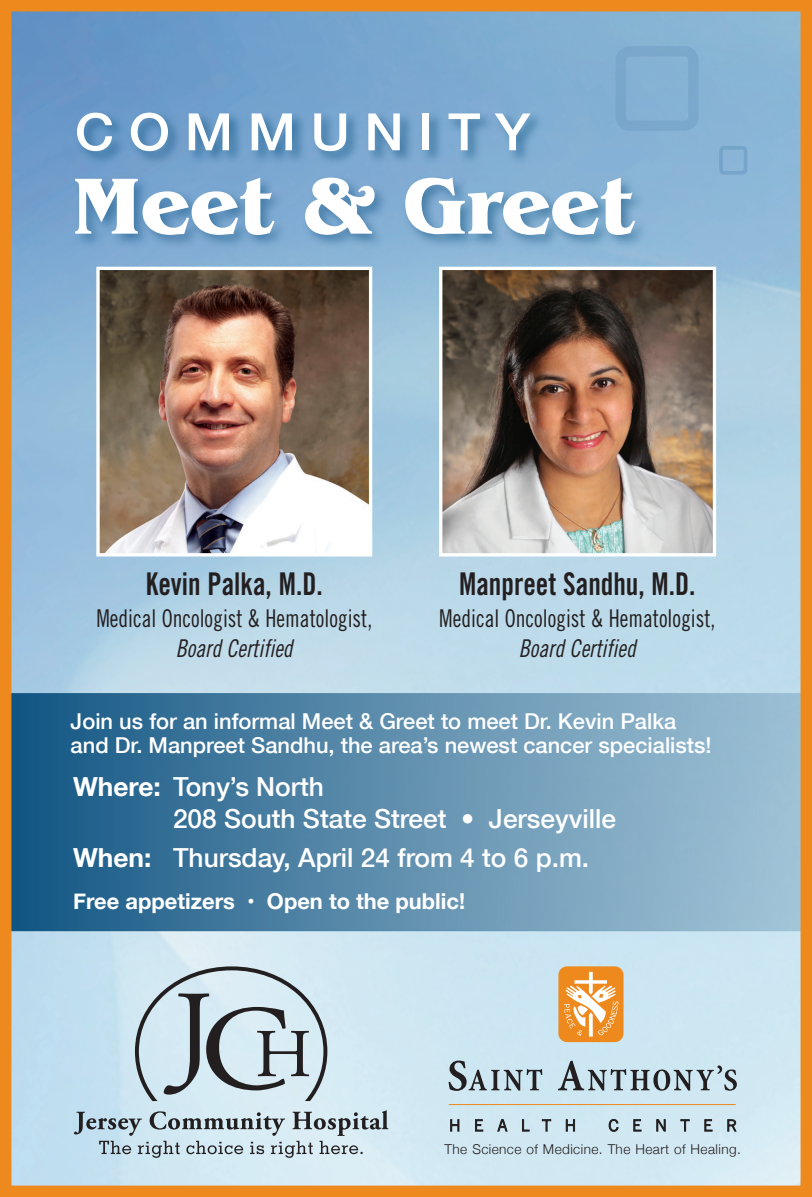
<style>
.page{position:relative;width:812px;height:1197px;background:#fff}
.page>*{position:absolute;margin:0;border:0;box-sizing:border-box;transform-origin:0 0}
.t1{font:700 82.25px "Benguiat IT Cby BT";letter-spacing:-.01em;color:#fff}
.t2{font:500 51.62px "Helvetica Neue";letter-spacing:.27em;color:#fff;scale:1.05 1}
.t3{font:31.32px "Trade Gothic Bold Cond Twenty";color:#231f20;scale:.9 1}
.t4{font:500 26.25px/31.5px "Helvetica Neue";color:#fff}
.t5{font:24.5px "Trade Gothic Cond Eighteen";color:#231f20;scale:.9 1}
.t6{font:24.5px "Trade Gothic Cond Eighteen Obl";color:#231f20;scale:.9 1}
.t7{font:500 21.88px/24.5px "Helvetica Neue";color:#fff}
.t8{font:700 21.88px "Helvetica Neue";color:#fff}
.t9{font:300 13.65px "Helvetica Neue";letter-spacing:.03em;color:#231f20}
.s1{font-weight:700}
</style>
<div class="page">
<img style="left:12px;top:12px;width:787px;height:1173px">
<svg style="left:12px;top:693px;width:787px;height:238px;background:#5e8eae"></svg>
<div style="left:74px;top:109px;width:471px;height:58px;background:#105583;opacity:.53"></div>
<svg style="left:615px;top:46px;width:83px;height:85px;background:#80add0"></svg>
<div style="left:718px;top:146px;width:29px;height:29px;border:4px solid #6597c0;border-radius:3px"></div>
<div style="left:73px;top:174px;width:576px;height:76px;background:#105583;opacity:.53"></div>
<svg style="left:135px;top:966px;width:192px;height:135px;background:#b7c7cf"></svg>
<svg style="left:74px;top:1110px;width:314px;height:48px;background:#b3c4cd"></svg>
<div style="left:0;top:0;width:811px;height:1197px;border:11px solid #ed891d"></div>
<svg style="left:449px;top:1119px;width:10px;height:13px"></svg>
<svg style="left:474px;top:1119px;width:9px;height:13px"></svg>
<svg style="left:496px;top:1119px;width:12px;height:13px"></svg>
<svg style="left:521px;top:1119px;width:8px;height:13px"></svg>
<svg style="left:541px;top:1119px;width:10px;height:13px"></svg>
<svg style="left:565px;top:1119px;width:10px;height:13px"></svg>
<svg style="left:608px;top:1118px;width:11px;height:14px"></svg>
<svg style="left:632px;top:1119px;width:9px;height:13px"></svg>
<svg style="left:655px;top:1118px;width:10px;height:14px"></svg>
<svg style="left:679px;top:1119px;width:10px;height:13px"></svg>
<svg style="left:703px;top:1119px;width:9px;height:13px"></svg>
<svg style="left:726px;top:1119px;width:11px;height:13px"></svg>
<svg style="left:448px;top:1061px;width:94px;height:30px;background:#a1b3bc"></svg>
<svg style="left:557px;top:1061px;width:179px;height:30px;background:#a4b7bf"></svg>
<hr style="left:448px;top:1104px;width:287px;height:1px;background:#ed891d">
<svg style="left:558px;top:966px;width:65px;height:76px"></svg>
<img style="left:100px;top:271px;width:268px;height:282px">
<div style="left:96px;top:267px;width:276px;height:290px;border:3px solid #fff"></div>
<img style="left:443px;top:271px;width:268px;height:282px">
<div style="left:439px;top:267px;width:276px;height:290px;border:3px solid #fff"></div>
<h2 class="t2" style="left:75px;top:90px;width:435px">COMMUNITY</h2>
<h1 class="t1" style="left:71px;top:155px;width:565px">Meet &amp; Greet</h1>
<h3 class="t3" style="left:146px;top:565px;width:198px">Kevin Palka, M.D.</h3>
<p class="t5" style="left:96px;top:604px;width:308px">Medical Oncologist &amp; Hematologist,</p>
<p class="t6" style="left:176px;top:634px;width:131px">Board Certified</p>
<h3 class="t3" style="left:459px;top:565px;width:264px">Manpreet Sandhu, M.D.</h3>
<p class="t5" style="left:439px;top:604px;width:308px">Medical Oncologist &amp; Hematologist,</p>
<p class="t6" style="left:518px;top:634px;width:131px">Board Certified</p>
<p class="t7" style="left:71px;top:708px;width:642px">Join us for an informal Meet &amp; Greet to meet Dr. Kevin Palka and Dr. Manpreet Sandhu, the area’s newest cancer specialists!</p>
<p class="t4" style="left:173px;top:770px;width:444px;text-indent:-100px"><span class="s1">Where:</span> Tony’s North<br>208 South State Street • Jerseyville</p>
<p class="t4" style="left:73px;top:841px;width:517px"><span class="s1">When:</span> Thursday, April 24 from 4 to 6 p.m.</p>
<p class="t8" style="left:73px;top:884px;width:393px">Free appetizers • Open to the public!</p>
<p class="t9" style="left:444px;top:1138px;width:297px">The Science of Medicine. The Heart of Healing.</p>
</div>
